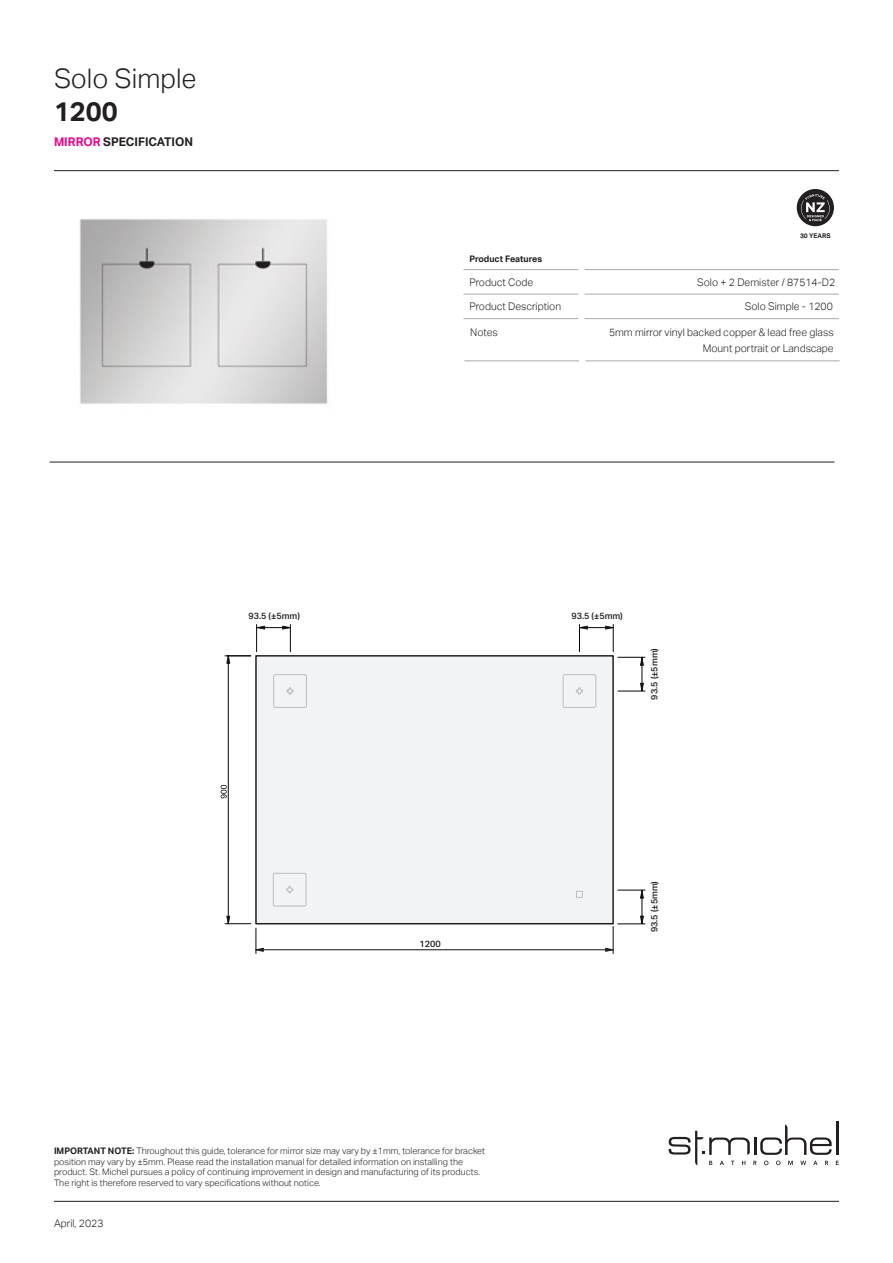
<style>
.page{position:relative;width:893px;height:1263px;background:#fff}
.page>*{position:absolute;margin:0;border:0;box-sizing:border-box;transform-origin:0 0}
.t1{font:300 27px "Aktiv Grotesk";color:#231f20}
.t2{font:700 27px "Aktiv Grotesk";color:#231f20}
.t3{font:700 12px "Aktiv Grotesk";color:#231f20}
.Bulleted_list{font:300 10.5px "Aktiv Grotesk";color:#231f20}
.PS_Table{font:300 10.5px "Aktiv Grotesk";color:#231f20}
.t4{font:300 9px/10.8px "Aktiv Grotesk";color:#231f20}
.t5{font:500 9px "Aktiv Grotesk";color:#231f20}
.t6{font:700 9px "Aktiv Grotesk";color:#231f20}
.t7{font:700 6.45px "Aktiv Grotesk";color:#231f20}
.s1{color:#ed028c}
.s2{font-weight:700}
</style>
<div class="page">
<hr style="left:54px;top:1201px;width:785px;height:1px;background:#231f20">
<hr style="left:836px;top:1121px;width:3px;height:34px;background:#231f20">
<svg style="left:669px;top:1124px;width:170px;height:41px"></svg>
<hr style="left:54px;top:170px;width:785px;height:1px;background:#231f20">
<hr style="left:49px;top:462px;width:785px;height:1px;background:#231f20">
<hr style="left:463px;top:269px;width:115px;height:1px;background:#a8a9ad">
<hr style="left:585px;top:269px;width:254px;height:1px;background:#a8a9ad">
<hr style="left:463px;top:294px;width:115px;height:1px;background:#a8a9ad">
<hr style="left:585px;top:294px;width:254px;height:1px;background:#a8a9ad">
<hr style="left:463px;top:318px;width:115px;height:1px;background:#a8a9ad">
<hr style="left:585px;top:318px;width:254px;height:1px;background:#a8a9ad">
<hr style="left:464px;top:361px;width:115px;height:1px;background:#a8a9ad">
<hr style="left:585px;top:361px;width:255px;height:1px;background:#a8a9ad">
<div style="left:797px;top:189px;width:37px;height:37px;background:#231f20;border-radius:50%"></div>
<svg style="left:801px;top:194px;width:29px;height:27px"></svg>
<div style="left:256px;top:656px;width:357px;height:268px;background:#f2f3f4"></div>
<div style="left:255px;top:655px;width:359px;height:269px;border:2px solid #231f20"></div>
<div style="left:563px;top:674px;width:33px;height:34px;border:1px solid #bcbdc0;border-radius:2px"></div>
<div style="left:273px;top:674px;width:34px;height:34px;border:1px solid #bcbdc0;border-radius:2px"></div>
<div style="left:273px;top:873px;width:33px;height:33px;border:1px solid #bcbdc0;border-radius:2px"></div>
<hr style="left:256px;top:949px;width:353px;height:1px;background:#231f20">
<svg style="left:576px;top:625px;width:69px;height:70px"></svg>
<svg style="left:221px;top:625px;width:73px;height:328px"></svg>
<svg style="left:605px;top:890px;width:40px;height:63px"></svg>
<div style="left:576px;top:891px;width:7px;height:6px;border:1px solid #bcbdc0"></div>
<img style="left:79px;top:219px;width:249px;height:185px">
<p class="t1" style="left:54px;top:63px;width:144px">Solo Simple</p>
<p class="t2" style="left:54px;top:95px;width:65px">1200</p>
<p class="t3" style="left:54px;top:135px;width:141px"><span class="s1">MIRROR</span> SPECIFICATION</p>
<p class="t5" style="left:249px;top:610px;width:53px">93.5 (±5mm)</p>
<p class="t7" style="left:800px;top:232px;width:32px">30 YEARS</p>
<p class="t6" style="left:469px;top:253px;width:74px">Product Features</p>
<p class="PS_Table" style="left:469px;top:276px;width:65px">Product Code</p>
<p class="PS_Table" style="left:469px;top:300px;width:93px">Product Description</p>
<p class="PS_Table" style="left:745px;top:300px;width:89px">Solo Simple - 1200</p>
<p class="PS_Table" style="left:697px;top:276px;width:140px">Solo + 2 Demister / 87514-D2</p>
<p class="PS_Table" style="left:470px;top:326px;width:29px">Notes</p>
<p class="Bulleted_list" style="left:609px;top:326px;width:226px">5mm mirror vinyl backed copper &amp; lead free glass</p>
<p class="Bulleted_list" style="left:703px;top:343px;width:132px">Mount portrait or Landscape</p>
<p class="t5" style="left:419px;top:938px;width:23px">1200</p>
<p class="t5" style="left:571px;top:610px;width:53px">93.5 (±5mm)</p>
<p class="t5" style="left:649px;top:699px;width:53px;rotate:-90deg">93.5 (±5mm)</p>
<p class="t5" style="left:649px;top:932px;width:53px;rotate:-90deg">93.5 (±5mm)</p>
<p class="t4" style="left:54px;top:1145px;width:433px"><span class="s2">IMPORTANT NOTE:</span> Throughout this guide, tolerance for mirror size may vary by ±1mm, tolerance for bracket position may vary by ±5mm. Please read the installation manual for detailed information on installing the product. St. Michel pursues a policy of continuing improvement in design and manufacturing of its products.<br>The right is therefore reserved to vary specifications without notice.</p>
<p class="Bulleted_list" style="left:54px;top:1217px;width:51px">April, 2023</p>
</div>
